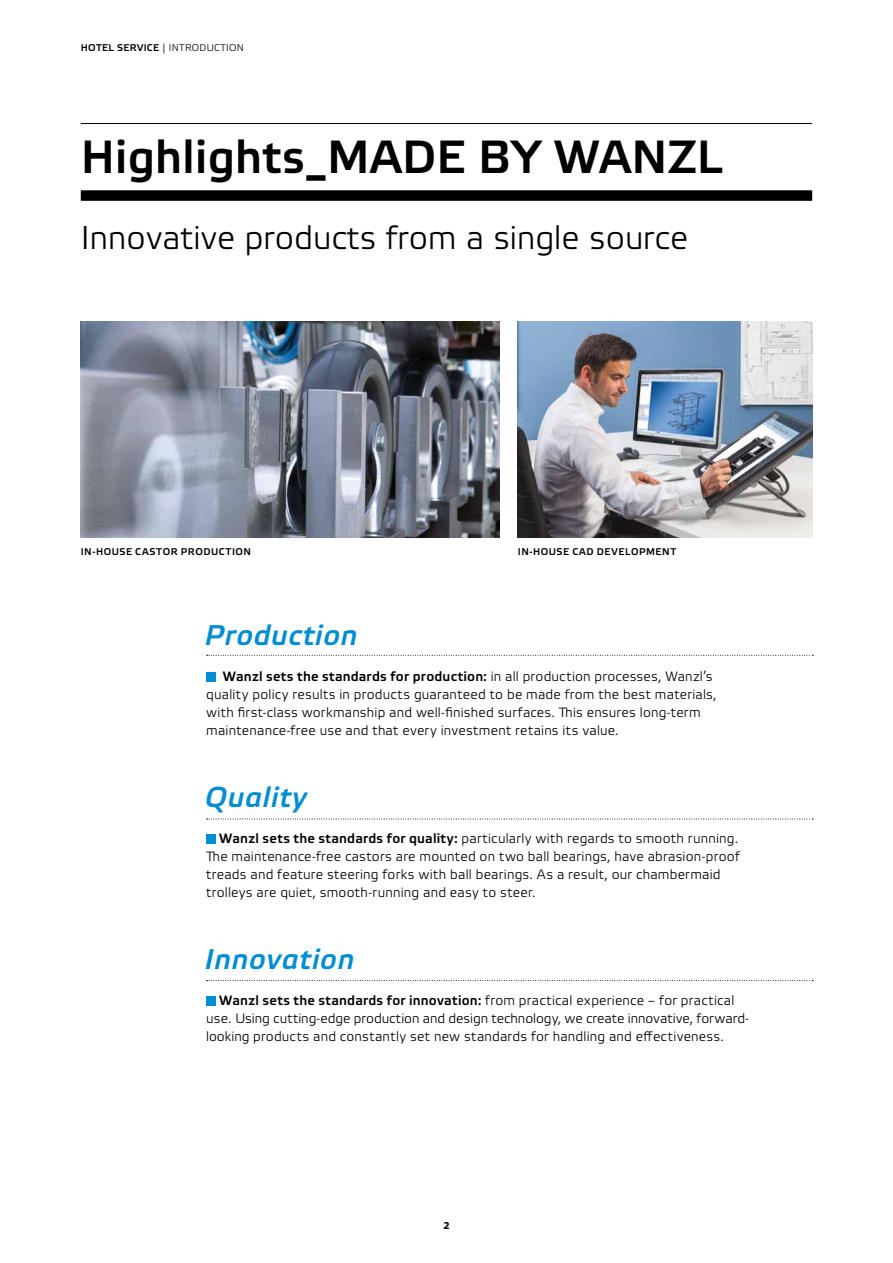
<style>
.page{position:relative;width:893px;height:1263px;background:#fff}
.page>*{position:absolute;margin:0;border:0;box-sizing:border-box;transform-origin:0 0}
.t1{font:500 46.5px "Wanzl Etelka";letter-spacing:.005em;color:#000}
.t2{font:300 33px "Wanzl Etelka";color:#000}
.t3{font:italic 500 28.5px "Wanzl Etelka";letter-spacing:.025em;color:#008dd1}
.t4{font:300 13.5px/18px "Wanzl Etelka";letter-spacing:.015em;color:#000}
.t5{font:500 9.75px "Wanzl Etelka";letter-spacing:.055em;color:#000}
.t6{font:300 9.75px "Wanzl Etelka";letter-spacing:.03em;color:#000}
.t7{font:700 9.75px "Wanzl Etelka Text";color:#000}
.s1{font-weight:500}
</style>
<div class="page">
<img style="left:518px;top:321px;width:294px;height:216px">
<img style="left:81px;top:321px;width:419px;height:216px">
<svg style="left:207px;top:819px;width:606px;height:1px"></svg>
<svg style="left:207px;top:655px;width:606px;height:1px"></svg>
<svg style="left:207px;top:980px;width:606px;height:1px"></svg>
<div style="left:206px;top:672px;width:10px;height:9px;background:#008dd1"></div>
<div style="left:206px;top:834px;width:10px;height:9px;background:#008dd1"></div>
<div style="left:206px;top:996px;width:10px;height:9px;background:#008dd1"></div>
<hr style="left:81px;top:123px;width:731px;height:1px;background:#000">
<div style="left:81px;top:190px;width:731px;height:11px;background:#000"></div>
<p class="t6" style="left:81px;top:42px;width:165px"><span class="s1">HOTEL SERVICE</span> | INTRODUCTION</p>
<h1 class="t1" style="left:81px;top:131px;width:643px">Highlights_MADE BY WANZL</h1>
<h2 class="t2" style="left:81px;top:219px;width:609px">Innovative products from a single source</h2>
<p class="t5" style="left:81px;top:546px;width:172px">IN-HOUSE CASTOR PRODUCTION</p>
<p class="t5" style="left:518px;top:546px;width:160px">IN-HOUSE CAD DEVELOPMENT</p>
<h3 class="t3" style="left:205px;top:619px;width:154px">Production</h3>
<p class="t4" style="left:206px;top:668px;width:512px;text-indent:17px"><span class="s1">Wanzl sets the standards for production:</span> in all production processes, Wanzl’s quality policy results in products guaranteed to be made from the best materials, with first-class workmanship and well-finished surfaces. This ensures long-term maintenance-free use and that every investment retains its value.</p>
<h3 class="t3" style="left:205px;top:781px;width:103px">Quality</h3>
<p class="t4" style="left:206px;top:830px;width:535px;text-indent:13px"><span class="s1">Wanzl sets the standards for quality:</span> particularly with regards to smooth running.<br>The maintenance-free castors are mounted on two ball bearings, have abrasion-proof treads and feature steering forks with ball bearings. As a result, our chambermaid trolleys are quiet, smooth-running and easy to steer.</p>
<h3 class="t3" style="left:205px;top:943px;width:151px">Innovation</h3>
<p class="t4" style="left:206px;top:992px;width:544px;text-indent:13px"><span class="s1">Wanzl sets the standards for innovation:</span> from practical experience – for practical use. Using cutting-edge production and design technology, we create innovative, forward&shy;looking products and constantly set new standards for handling and effectiveness.</p>
<p class="t7" style="left:443px;top:1220px;width:8px">2</p>
</div>
